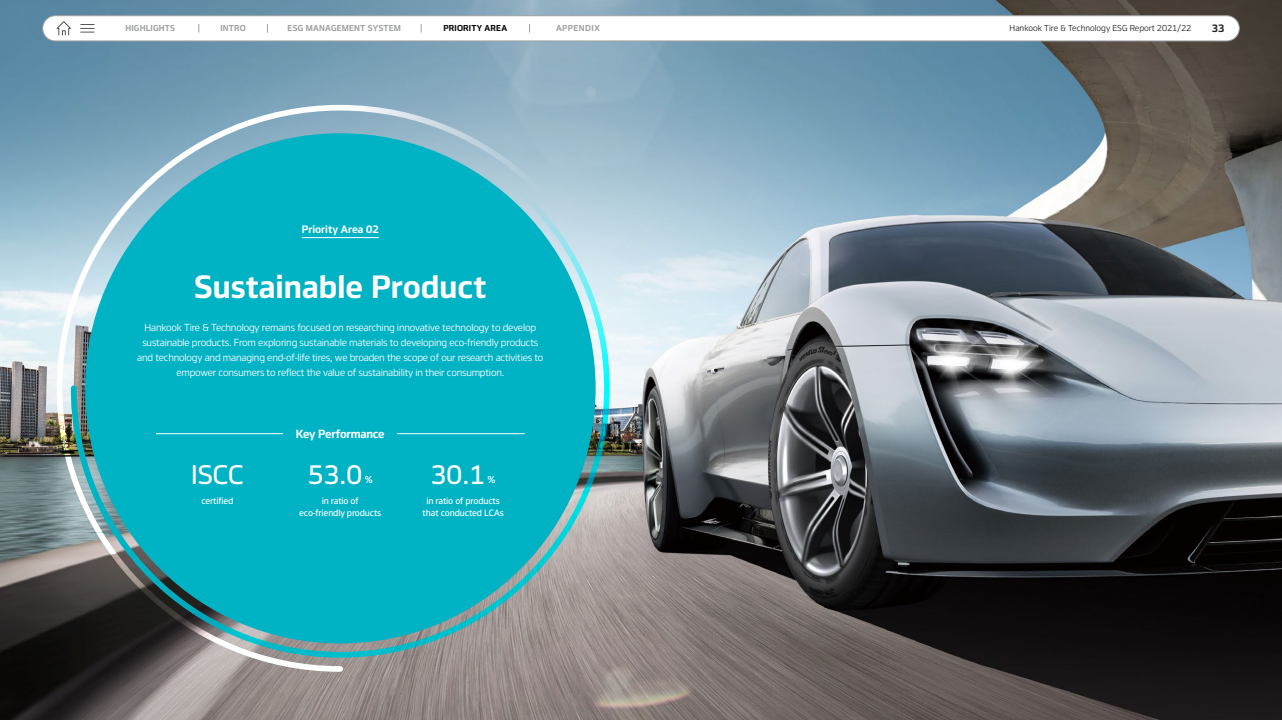
<style>
.page{position:relative;width:1282px;height:720px;background:#fff}
.page>*{position:absolute;margin:0;border:0;box-sizing:border-box;transform-origin:0 0}
.t1{font:600 30px "Hankook";color:#fff}
.t2{font:500 25px "Hankook";color:#fff}
.t3{font:600 11px "Hankook";letter-spacing:-.02em;color:#fff}
.t4{font:600 10px "Hankook";color:#fff}
.t5{font:600 10px "Hankook";color:#1f1e1d}
.t6{font:9.5px/15px "Hankook";letter-spacing:-.02em;color:#fff;text-align:center}
.t7{font:500 9.5px "Hankook";color:#fff}
.t8{font:500 8.5px/12px "Hankook";letter-spacing:-.02em;color:#fff;text-align:center}
.t9{font:8px "Hankook";color:#1f1e1d}
.t10{font:600 8px "Hankook";letter-spacing:.02em;color:#9fa0a0}
.t11{font:600 8px "Hankook";letter-spacing:.02em;color:#000}
.t12{font:600 8px "Hankook";letter-spacing:.05em;color:#9fa0a0}
</style>
<div class="page">
<img style="left:0;top:0;width:1281px;height:720px">
<svg style="left:56px;top:102px;width:570px;height:573px;background:#36adba"></svg>
<hr style="left:302px;top:237px;width:77px;height:1px;background:#fff">
<hr style="left:156px;top:433px;width:368px;height:1px;background:#fff">
<div style="left:283px;top:425px;width:114px;height:17px;background:#00b3c4"></div>
<div style="left:43px;top:16px;width:1196px;height:25px;background:#fff;border-radius:13px"></div>
<div style="left:43px;top:16px;width:1196px;height:25px;border:1px solid #9fa0a0;border-radius:13px"></div>
<svg style="left:57px;top:21px;width:14px;height:14px"></svg>
<svg style="left:80px;top:24px;width:14px;height:9px"></svg>
<p class="t10" style="left:125px;top:22px;width:51px">HIGHLIGHTS</p>
<p class="t10" style="left:220px;top:22px;width:27px">INTRO</p>
<p class="t10" style="left:287px;top:22px;width:115px">ESG MANAGEMENT SYSTEM</p>
<p class="t11" style="left:443px;top:22px;width:65px">PRIORITY AREA</p>
<p class="t12" style="left:556px;top:22px;width:45px">APPENDIX</p>
<p class="t9" style="left:1009px;top:22px;width:183px">Hankook Tire &amp; Technology ESG Report 2021/22</p>
<p class="t5" style="left:1211px;top:21px;width:14px">33</p>
<p class="t4" style="left:302px;top:222px;width:79px">Priority Area 02</p>
<h1 class="t1" style="left:194px;top:264px;width:293px">Sustainable Product</h1>
<p class="t6" style="left:137px;top:320px;width:408px">Hankook Tire &amp; Technology remains focused on researching innovative technology to develop sustainable products. From exploring sustainable materials to developing eco-friendly products and technology and managing end-of-life tires, we broaden the scope of our research activities to empower consumers to reflect the value of sustainability in their consumption.</p>
<h2 class="t2" style="left:191px;top:455px;width:54px">ISCC</h2>
<p class="t8" style="left:201px;top:495px;width:34px">certified</p>
<p class="t3" style="left:296px;top:425px;width:90px">Key Performance</p>
<h2 class="t2" style="left:308px;top:455px;width:56px">53.0</h2>
<p class="t7" style="left:365px;top:472px;width:10px">%</p>
<p class="t8" style="left:299px;top:495px;width:84px">in ratio of eco-friendly products</p>
<h2 class="t2" style="left:431px;top:455px;width:56px">30.1</h2>
<p class="t7" style="left:487px;top:472px;width:10px">%</p>
<p class="t8" style="left:422px;top:495px;width:83px">in ratio of products that conducted LCAs</p>
</div>
